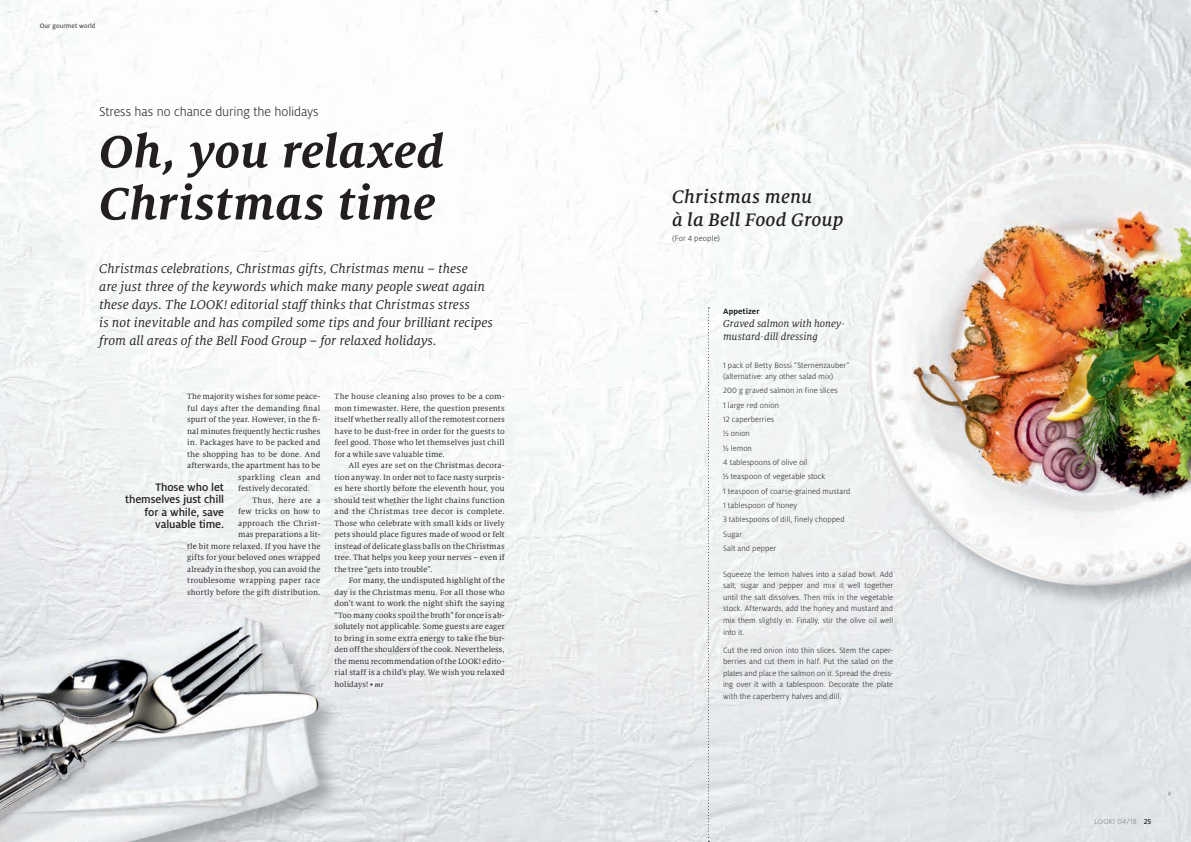
<style>
.page{position:relative;width:1191px;height:842px;background:#fff}
.page>*{position:absolute;margin:0;border:0;box-sizing:border-box;transform-origin:0 0}
.t1{font:italic 700 50px/52px "Milo Serif Pro";letter-spacing:.01em;color:#231f20}
.t2{font:italic 500 20px/23px "Milo Serif Pro";letter-spacing:.01em;color:#231f20}
.t3{font:italic 14px/18px "Milo Serif Pro";color:#231f20}
.t4{font:300 14px "Milo Pro";letter-spacing:-.01em;color:#231f20}
.t5{font:500 12px/12.5px "Milo Pro";letter-spacing:-.005em;color:#231f20;text-align:right}
.t6{font:italic 11px/13px "Milo Serif Pro";color:#231f20}
.t7{font:8.5px/11.5px "Milo Serif Pro";letter-spacing:.01em;color:#231f20;text-align:justify}
.t8{font:300 8.5px/14.3px "Milo Pro";letter-spacing:.01em;color:#231f20}
.t9{font:8.5px "Milo Serif Pro";letter-spacing:.03em;color:#231f20}
.t10{font:8.5px "Milo Serif Pro";letter-spacing:.035em;color:#231f20}
.t11{font:700 8.5px "Milo Pro";letter-spacing:.015em;color:#231f20}
.t12{font:300 8px "Milo Pro";letter-spacing:.025em;color:#808285}
.t13{font:7px "Milo Pro";letter-spacing:.02em;color:#231f20}
.s1{font-weight:500;font-style:italic;font-size:7px}
.s2{font-weight:500;color:#231f20}
</style>
<div class="page">
<img style="left:0;top:0;width:1191px;height:842px">
<img style="left:0;top:605px;width:345px;height:33px">
<img style="left:342px;top:638px;width:3px;height:204px">
<img style="left:0;top:616px;width:342px;height:226px">
<svg style="left:708px;top:308px;width:1px;height:534px"></svg>
<img style="left:803px;top:102px;width:388px;height:70px">
<img style="left:803px;top:172px;width:70px;height:460px">
<img style="left:873px;top:609px;width:318px;height:23px">
<img style="left:867px;top:140px;width:324px;height:469px">
<p class="t13" style="left:40px;top:22px;width:57px">Our gourmet world</p>
<h3 class="t4" style="left:99px;top:104px;width:221px">Stress has no chance during the holidays</h3>
<h1 class="t1" style="left:99px;top:125px;width:346px">Oh, you relaxed<br>Christmas time</h1>
<p class="t3" style="left:99px;top:259px;width:395px">Christmas celebrations, Christmas gifts, Christmas menu – these<br>are just three of the keywords which make many people sweat again these days. The LOOK! editorial staff thinks that Christmas stress<br>is not inevitable and has compiled some tips and four brilliant recipes from all areas of the Bell Food Group – for relaxed holidays.</p>
<p class="t7" style="left:187px;top:391px;width:135px">The majority wishes for some peace-</p>
<p class="t7" style="left:187px;top:402px;width:135px">ful days after the demanding final</p>
<p class="t7" style="left:187px;top:414px;width:135px">spurt of the year. However, in the fi-</p>
<p class="t7" style="left:187px;top:425px;width:135px">nal minutes frequently hectic rushes</p>
<p class="t7" style="left:187px;top:437px;width:135px">in. Packages have to be packed and</p>
<p class="t7" style="left:187px;top:448px;width:135px">the shopping has to be done. And</p>
<p class="t7" style="left:187px;top:460px;width:135px">afterwards, the apartment has to be</p>
<p class="t9" style="left:238px;top:472px;width:84px">sparkling clean and</p>
<p class="t7" style="left:238px;top:483px;width:73px">festively decorated.</p>
<p class="t10" style="left:252px;top:495px;width:70px">Thus, here are a</p>
<p class="t7" style="left:238px;top:506px;width:84px">few tricks on how to</p>
<p class="t9" style="left:238px;top:518px;width:84px">approach the Christ-</p>
<p class="t7" style="left:238px;top:529px;width:84px">mas preparations a lit-</p>
<p class="t7" style="left:187px;top:540px;width:135px">tle bit more relaxed. If you have the</p>
<p class="t7" style="left:187px;top:552px;width:135px">gifts for your beloved ones wrapped</p>
<p class="t7" style="left:187px;top:563px;width:135px">already in the shop, you can avoid the</p>
<p class="t7" style="left:187px;top:575px;width:135px">troublesome wrapping paper race</p>
<p class="t7" style="left:187px;top:586px;width:135px">shortly before the gift distribution.</p>
<h3 class="t5" style="left:125px;top:481px;width:100px">Those who let themselves just chill for a while, save valuable time.</h3>
<p class="t7" style="left:334px;top:391px;width:172px">The house cleaning also proves to be a com&shy;mon timewaster. Here, the question presents itself whether really all of the remotest corners have to be dust-free in order for the guests to feel good. Those who let themselves just chill for a while save valuable time.</p>
<p class="t7" style="left:334px;top:460px;width:172px;text-indent:14px">All eyes are set on the Christmas decora&shy;tion anyway. In order not to face nasty surpris&shy;es here shortly before the eleventh hour, you should test whether the light chains function and the Christmas tree decor is complete.<br>Those who celebrate with small kids or lively pets should place figures made of wood or felt instead of delicate glass balls on the Christmas tree. That helps you keep your nerves – even if the tree “gets into trouble”.</p>
<p class="t7" style="left:334px;top:575px;width:172px;text-indent:14px">For many, the undisputed highlight of the day is the Christmas menu. For all those who don’t want to work the night shift the saying “Too many cooks spoil the broth” for once is ab&shy;solutely not applicable. Some guests are eager to bring in some extra energy to take the bur&shy;den off the shoulders of the cook. Nevertheless, the menu recommendation of the LOOK! edito&shy;rial staff is a child’s play. We wish you relaxed holidays! • <span class="s1">mr</span></p>
<h2 class="t2" style="left:672px;top:185px;width:173px">Christmas menu<br>à la Bell Food Group</h2>
<p class="t8" style="left:672px;top:231px;width:50px">(For 4 people)</p>
<p class="t11" style="left:723px;top:306px;width:38px">Appetizer</p>
<p class="t6" style="left:723px;top:317px;width:124px">Graved salmon with honey&shy;mustard-dill dressing</p>
<p class="t8" style="left:723px;top:359px;width:128px;line-height:11.5px">1 pack of Betty Bossi “Sternenzauber” (alternative: any other salad mix)</p>
<p class="t8" style="left:723px;top:384px;width:129px">200 g graved salmon in fine slices<br>1 large red onion<br>12 caperberries<br>½ onion<br>½ lemon<br>4 tablespoons of olive oil<br>½ teaspoon of vegetable stock<br>1 teaspoon of coarse-grained mustard<br>1 tablespoon of honey<br>3 tablespoons of dill, finely chopped<br>Sugar<br>Salt and pepper</p>
<p class="t8" style="left:723px;top:568px;width:172px;line-height:11.5px;text-align:justify">Squeeze the lemon halves into a salad bowl. Add salt, sugar and pepper and mix it well together until the salt dissolves. Then mix in the vegetable stock. Afterwards, add the honey and mustard and mix them slightly in. Finally, stir the olive oil well</p>
<p class="t8" style="left:723px;top:624px;width:172px;line-height:17.2px">into it.<br>Cut the red onion into thin slices. Stem the caper-</p>
<p class="t8" style="left:723px;top:656px;width:172px;line-height:11.5px;text-align:justify">berries and cut them in half. Put the salad on the plates and place the salmon on it. Spread the dress&shy;ing over it with a tablespoon. Decorate the plate with the caperberry halves and dill.</p>
<p class="t12" style="left:1094px;top:817px;width:58px">LOOK! 04/18 <span class="s2">25</span></p>
</div>
